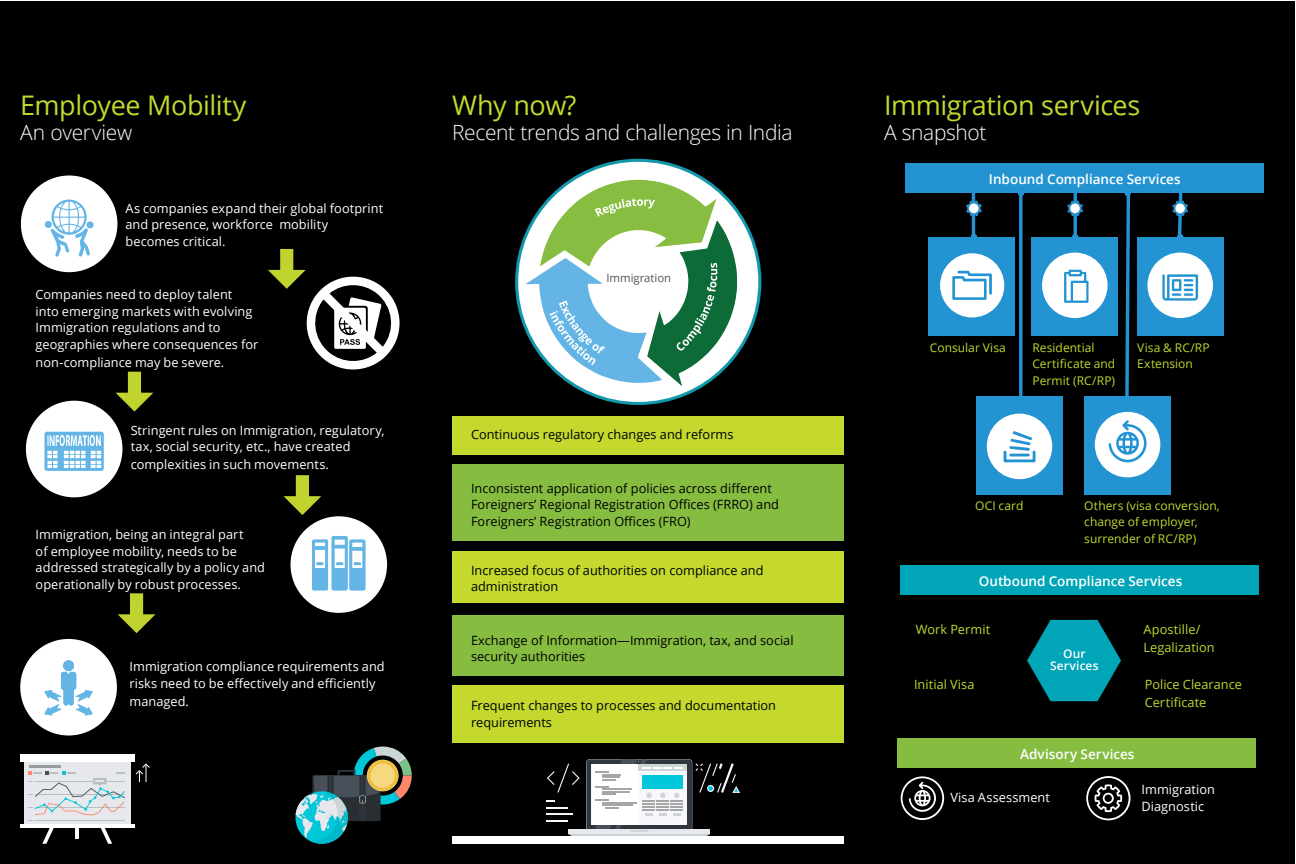
<style>
.page{position:relative;width:1296px;height:864px;background:#fff}
.page>*{position:absolute;margin:0;border:0;box-sizing:border-box;transform-origin:0 0}
.t1{font:27px "Open Sans";letter-spacing:-.015em;color:#c4d82e}
.t2{font:300 21px "Open Sans";letter-spacing:-.015em;color:#fff}
.t3{font:600 13.5px "Open Sans";color:#fff}
.t4{font:12.75px/16.5px "Open Sans";letter-spacing:.005em;color:#fff}
.t5{font:12.75px/16.5px "Open Sans";color:#000}
.t6{font:12.75px/18px "Open Sans";letter-spacing:.005em;color:#c4d82e}
.t7{font:12px/16.5px "Open Sans";letter-spacing:.005em;color:#c4d82e}
.t8{font:600 12px/12px "Open Sans";letter-spacing:.01em;color:#fff;text-align:center}
.t9{font:11.4px "Open Sans";color:#53575a}
</style>
<div class="page">
<div style="left:1px;top:1px;width:1294px;height:862px;background:#000"></div>
<div style="left:23px;top:177px;width:93px;height:93px;background:#fff;border-radius:50%"></div>
<div style="left:21px;top:175px;width:96px;height:97px;border:3px solid #fff;border-radius:50%"></div>
<svg style="left:44px;top:200px;width:50px;height:57px"></svg>
<div style="left:28px;top:403px;width:93px;height:92px;background:#fff;border-radius:50%"></div>
<div style="left:26px;top:401px;width:96px;height:96px;border:3px solid #fff;border-radius:50%"></div>
<svg style="left:44px;top:432px;width:60px;height:39px"></svg>
<div style="left:292px;top:518px;width:93px;height:93px;background:#fff;border-radius:50%"></div>
<div style="left:291px;top:516px;width:96px;height:97px;border:3px solid #fff;border-radius:50%"></div>
<svg style="left:312px;top:536px;width:53px;height:54px"></svg>
<div style="left:22px;top:641px;width:93px;height:93px;background:#fff;border-radius:50%"></div>
<div style="left:20px;top:639px;width:97px;height:97px;border:3px solid #fff;border-radius:50%"></div>
<div style="left:63px;top:660px;width:11px;height:11px;background:#64b5e5;border-radius:50%"></div>
<svg style="left:44px;top:672px;width:49px;height:44px"></svg>
<svg style="left:268px;top:249px;width:132px;height:120px"></svg>
<svg style="left:116px;top:372px;width:37px;height:40px"></svg>
<svg style="left:284px;top:475px;width:37px;height:40px"></svg>
<svg style="left:118px;top:593px;width:37px;height:40px"></svg>
<div style="left:517px;top:161px;width:242px;height:242px;background:#fff;border-radius:50%"></div>
<svg style="left:518px;top:178px;width:221px;height:215px"></svg>
<div style="left:452px;top:416px;width:392px;height:39px;background:#c4d82e"></div>
<div style="left:452px;top:465px;width:392px;height:76px;background:#86bd41"></div>
<div style="left:452px;top:551px;width:392px;height:52px;background:#c4d82e"></div>
<div style="left:452px;top:616px;width:392px;height:60px;background:#86bd41"></div>
<div style="left:452px;top:685px;width:392px;height:58px;background:#c4d82e"></div>
<svg style="left:1019px;top:196px;width:4px;height:201px"></svg>
<svg style="left:1018px;top:193px;width:6px;height:3px"></svg>
<svg style="left:1125px;top:195px;width:6px;height:201px"></svg>
<div style="left:1124px;top:190px;width:7px;height:6px;background:#2493d1;border-radius:50%"></div>
<hr style="left:972px;top:180px;width:3px;height:57px;background:#2493d1">
<div style="left:928px;top:237px;width:87px;height:98px;background:#2493d1"></div>
<div style="left:939px;top:253px;width:66px;height:65px;background:#fff;border-radius:50%"></div>
<div style="left:938px;top:251px;width:69px;height:69px;border:2px solid #2493d1;border-radius:50%"></div>
<svg style="left:966px;top:200px;width:16px;height:16px"></svg>
<div style="left:969px;top:204px;width:10px;height:9px;background:#fff;border-radius:50%"></div>
<svg style="left:952px;top:271px;width:40px;height:29px"></svg>
<div style="left:1031px;top:237px;width:87px;height:98px;background:#2493d1"></div>
<div style="left:1042px;top:253px;width:66px;height:65px;background:#fff;border-radius:50%"></div>
<hr style="left:1074px;top:180px;width:3px;height:57px;background:#2493d1">
<svg style="left:1067px;top:200px;width:16px;height:16px"></svg>
<div style="left:1070px;top:204px;width:10px;height:9px;background:#fff;border-radius:50%"></div>
<svg style="left:1064px;top:270px;width:25px;height:33px"></svg>
<div style="left:1137px;top:237px;width:87px;height:98px;background:#2493d1"></div>
<div style="left:1147px;top:253px;width:66px;height:65px;background:#fff;border-radius:50%"></div>
<svg style="left:1172px;top:193px;width:16px;height:44px"></svg>
<div style="left:1175px;top:204px;width:10px;height:9px;background:#fff;border-radius:50%"></div>
<svg style="left:1162px;top:274px;width:36px;height:27px"></svg>
<div style="left:1084px;top:396px;width:87px;height:99px;background:#2493d1"></div>
<div style="left:1095px;top:412px;width:65px;height:65px;background:#fff;border-radius:50%"></div>
<svg style="left:1109px;top:420px;width:38px;height:42px"></svg>
<div style="left:976px;top:397px;width:87px;height:98px;background:#2493d1"></div>
<div style="left:987px;top:414px;width:65px;height:65px;background:#fff;border-radius:50%"></div>
<svg style="left:1004px;top:431px;width:32px;height:31px"></svg>
<div style="left:905px;top:163px;width:359px;height:30px;background:#2493d1"></div>
<div style="left:897px;top:738px;width:359px;height:30px;background:#86bd41"></div>
<svg style="left:901px;top:776px;width:43px;height:44px"></svg>
<svg style="left:1086px;top:776px;width:45px;height:44px"></svg>
<div style="left:901px;top:565px;width:358px;height:30px;background:#00a5b8"></div>
<svg style="left:1027px;top:620px;width:94px;height:81px"></svg>
<svg style="left:546px;top:759px;width:194px;height:77px"></svg>
<div style="left:452px;top:836px;width:392px;height:8px;background:#fff"></div>
<svg style="left:296px;top:747px;width:116px;height:97px"></svg>
<svg style="left:367px;top:760px;width:32px;height:31px"></svg>
<div style="left:367px;top:760px;width:31px;height:31px;background:#f0bf40;border-radius:50%"></div>
<div style="left:371px;top:763px;width:24px;height:25px;background:#f5d980;border-radius:50%"></div>
<svg style="left:136px;top:763px;width:14px;height:19px"></svg>
<div style="left:24px;top:761px;width:107px;height:65px;background:#e6e8ed"></div>
<div style="left:20px;top:754px;width:114px;height:7px;background:#fff"></div>
<div style="left:20px;top:757px;width:114px;height:5px;background:#fff"></div>
<hr style="left:20px;top:824px;width:114px;height:4px;background:#fff">
<hr style="left:29px;top:765px;width:32px;height:2px;background:#969c9e">
<svg style="left:29px;top:772px;width:96px;height:72px"></svg>
<h1 class="t1" style="left:20px;top:87px;width:228px">Employee Mobility</h1>
<h1 class="t1" style="left:452px;top:87px;width:126px">Why now?</h1>
<h2 class="t2" style="left:20px;top:118px;width:114px">An overview</h2>
<h2 class="t2" style="left:452px;top:118px;width:342px">Recent trends and challenges in India</h2>
<p class="t4" style="left:126px;top:200px;width:259px">As companies expand their global footprint and presence, workforce mobility becomes critical.</p>
<p class="t4" style="left:36px;top:286px;width:224px">Companies need to deploy talent into emerging markets with evolving Immigration regulations and to geographies where consequences for</p>
<p class="t4" style="left:36px;top:354px;width:190px">non-compliance may be severe.</p>
<p class="t4" style="left:131px;top:422px;width:255px">Stringent rules on Immigration, regulatory, tax, social security, etc., have created</p>
<p class="t4" style="left:131px;top:456px;width:200px">complexities in such movements.</p>
<p class="t4" style="left:36px;top:526px;width:231px">Immigration, being an integral part<br>of employee mobility, needs to be addressed strategically by a policy and operationally by robust processes.</p>
<p class="t4" style="left:130px;top:658px;width:257px">Immigration compliance requirements and risks need to be effectively and efficiently</p>
<p class="t4" style="left:130px;top:693px;width:61px">managed.</p>
<p class="t9" style="left:606px;top:270px;width:66px">Immigration</p>
<p class="t5" style="left:471px;top:426px;width:264px">Continuous regulatory changes and reforms</p>
<p class="t5" style="left:471px;top:479px;width:309px">Inconsistent application of policies across different<br>Foreigners’ Regional Registration Offices (FRRO) and<br>Foreigners’ Registration Offices (FRO)</p>
<p class="t5" style="left:471px;top:562px;width:294px">Increased focus of authorities on compliance and administration</p>
<p class="t5" style="left:471px;top:632px;width:324px">Exchange of Information—Immigration, tax, and social security authorities</p>
<p class="t5" style="left:471px;top:697px;width:307px">Frequent changes to processes and documentation requirements</p>
<h1 class="t1" style="left:884px;top:87px;width:258px">Immigration services</h1>
<h2 class="t2" style="left:884px;top:118px;width:104px">A snapshot</h2>
<p class="t3" style="left:989px;top:170px;width:193px">Inbound Compliance Services</p>
<p class="t7" style="left:930px;top:339px;width:78px">Consular Visa</p>
<p class="t7" style="left:1032px;top:339px;width:84px">Residential<br>Certificate and<br>Permit (RC/RP)</p>
<p class="t7" style="left:1137px;top:339px;width:74px">Visa &amp; RC/RP<br>Extension</p>
<p class="t7" style="left:975px;top:497px;width:50px">OCI card</p>
<p class="t7" style="left:1084px;top:497px;width:137px">Others (visa conversion, change of employer, surrender of RC/RP)</p>
<p class="t3" style="left:979px;top:572px;width:205px">Outbound Compliance Services</p>
<p class="t6" style="left:916px;top:620px;width:76px">Work Permit</p>
<p class="t6" style="left:914px;top:675px;width:62px">Initial Visa</p>
<p class="t8" style="left:1050px;top:647px;width:50px">Our<br>Services</p>
<p class="t6" style="left:1144px;top:620px;width:73px">Apostille/<br>Legalization</p>
<p class="t6" style="left:1145px;top:675px;width:99px">Police Clearance<br>Certificate</p>
<p class="t3" style="left:1020px;top:744px;width:116px">Advisory Services</p>
<p class="t4" style="left:950px;top:789px;width:101px">Visa Assessment</p>
<p class="t4" style="left:1142px;top:781px;width:75px">Immigration<br>Diagnostic</p>
</div>
